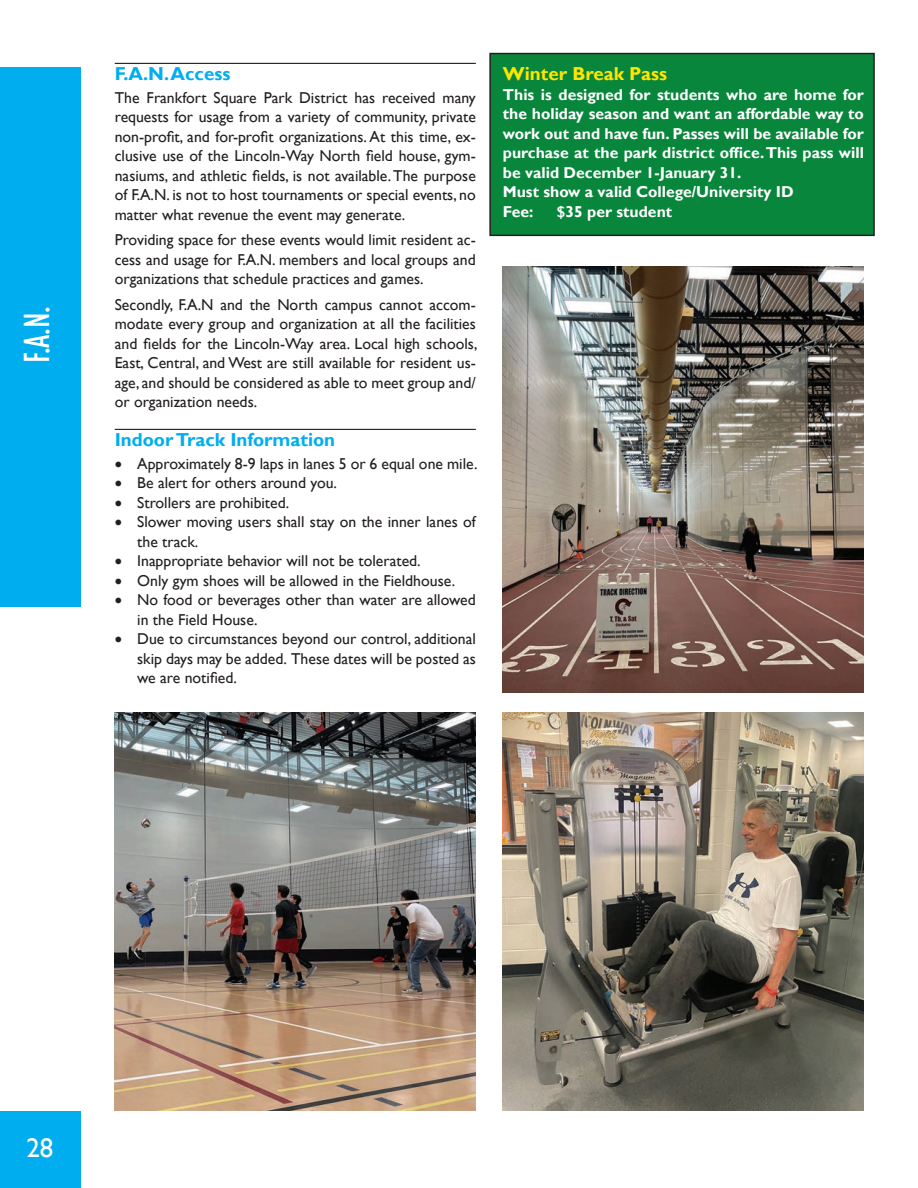
<style>
.page{position:relative;width:918px;height:1188px;background:#fff}
.page>*{position:absolute;margin:0;border:0;box-sizing:border-box;transform-origin:0 0}
.t1{font:condensed 37.5px "Gill Sans";color:#fff}
.t2{font:27px "Gill Sans";color:#fff}
.t3{font:700 18.75px "Gill Sans";color:#00aeef}
.t4{font:700 18.75px "Gill Sans";color:#ffe601}
.t5{font:15.75px/19.5px "Gill Sans";color:#231f20;text-align:justify}
.t6{font:700 15.75px/19.5px "Gill Sans";color:#fff}
</style>
<div class="page">
<div style="left:0;top:1111px;width:81px;height:77px;background:#00aeef"></div>
<div style="left:0;top:67px;width:81px;height:540px;background:#00aeef"></div>
<div style="left:490px;top:54px;width:384px;height:181px;background:#08863b"></div>
<div style="left:489px;top:53px;width:386px;height:183px;border:2px solid #231f20"></div>
<hr style="left:115px;top:63px;width:361px;height:1px;background:#231f20">
<hr style="left:115px;top:429px;width:361px;height:1px;background:#231f20">
<img style="left:503px;top:266px;width:361px;height:427px">
<img style="left:115px;top:713px;width:361px;height:398px">
<img style="left:503px;top:713px;width:361px;height:398px">
<h1 class="t1" style="left:15px;top:363px;width:59px;rotate:-90deg">F.A.N.</h1>
<p class="t3" style="left:115px;top:63px;width:117px">F.A.N. Access</p>
<p class="t5" style="left:115px;top:88px;width:363px">The Frankfort Square Park District has received many requests for usage from a variety of community, private non-profit, and for-profit organizations. At this time, ex&shy;clusive use of the Lincoln-Way North field house, gym&shy;nasiums, and athletic fields, is not available. The purpose of F.A.N. is not to host tournaments or special events, no matter what revenue the event may generate.</p>
<p class="t5" style="left:115px;top:231px;width:363px">Providing space for these events would limit resident ac&shy;cess and usage for F.A.N. members and local groups and organizations that schedule practices and games.</p>
<p class="t5" style="left:115px;top:295px;width:364px">Secondly, F.A.N and the North campus cannot accom&shy;modate every group and organization at all the facilities and fields for the Lincoln-Way area. Local high schools, East, Central, and West are still available for resident us&shy;age, and should be considered as able to meet group and/ or organization needs.</p>
<p class="t3" style="left:115px;top:429px;width:222px">Indoor Track Information</p>
<p class="t5" style="left:115px;top:454px;width:364px">• Approximately 8-9 laps in lanes 5 or 6 equal one mile.</p>
<p class="t5" style="left:115px;top:474px;width:224px">• Be alert for others around you.</p>
<p class="t5" style="left:115px;top:493px;width:176px">• Strollers are prohibited.</p>
<p class="t5" style="left:137px;top:513px;width:340px;text-indent:-23px">• Slower moving users shall stay on the inner lanes of the track.</p>
<p class="t5" style="left:115px;top:552px;width:307px">• Inappropriate behavior will not be tolerated.</p>
<p class="t5" style="left:115px;top:571px;width:342px">• Only gym shoes will be allowed in the Fieldhouse.</p>
<p class="t5" style="left:137px;top:591px;width:340px;text-indent:-23px">• No food or beverages other than water are allowed in the Field House.</p>
<p class="t5" style="left:137px;top:630px;width:340px;text-indent:-23px">• Due to circumstances beyond our control, additional skip days may be added. These dates will be posted as we are notified.</p>
<p class="t4" style="left:503px;top:63px;width:166px">Winter Break Pass</p>
<p class="t6" style="left:503px;top:85px;width:363px">This is designed for students who are home for the holiday season and want an affordable way to work out and have fun. Passes will be available for purchase at the park district office. This pass will be valid December 1-January 31.<br>Must show a valid College/University ID<br>Fee:</p>
<p class="t6" style="left:557px;top:202px;width:117px">$35 per student</p>
<h2 class="t2" style="left:27px;top:1132px;width:28px">28</h2>
</div>
